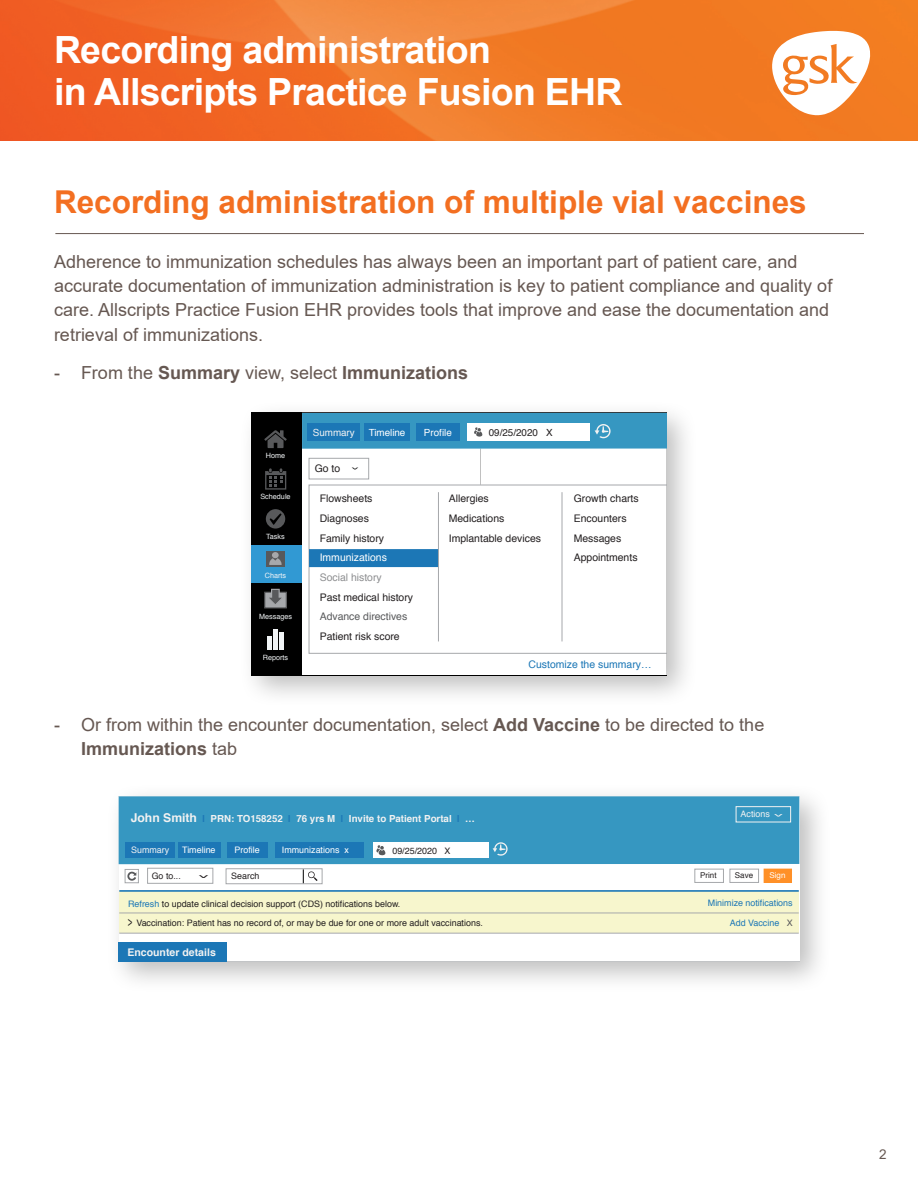
<style>
.page{position:relative;width:918px;height:1188px;background:#fff}
.page>*{position:absolute;margin:0;border:0;box-sizing:border-box;transform-origin:0 0}
.t1{font:700 37.5px/42px "Arial";letter-spacing:-.02em;color:#fff}
.t2{font:700 31.5px "Arial";color:#f36f21}
.t3{font:18px/24.5px "Arial";color:#665852}
.t4{font:700 18px "Arial";color:#665852}
.t5{font:13.5px "Arial";color:#665852}
.t6{font:10.5px/19.6px "Helvetica";color:#231f20}
.t7{font:10.5px "Helvetica";color:#1c77b6}
.t8{font:10.5px "Helvetica";color:#58595b}
.t9{font:700 10.5px "Helvetica";color:#f2f2f2}
.t10{font:10.5px "Helvetica";color:#fff}
.t11{font:10.5px "Helvetica";color:#8e8f91}
.t12{font:700 9.75px "Helvetica";color:#f2f2f2}
.t13{font:9.75px "Helvetica";color:#fff}
.t14{font:9.75px "Helvetica";color:#231f20}
.t15{font:9.75px "Helvetica";color:#f2f2f2}
.t16{font:8.85px "Helvetica";color:#231f20}
.t17{font:8.85px "Helvetica";color:#1c77b6}
.t18{font:8.85px "Helvetica";color:#fff}
.t19{font:8.85px "Helvetica";color:#f2f2f2}
.t20{font:7.95px "Helvetica";color:#231f20}
.t21{font:7.95px "Helvetica";color:#fff}
.t22{font:7.2px "Helvetica";color:#f1f4f6}
.t23{font:6.9px "Helvetica";color:#231f20;scale:3.13 1}
.t24{font:6.3px "Helvetica";color:#f2f2f2;scale:3.12 1}
.t25{font:4.8px "Helvetica";color:#000;scale:3.12 1}
.s1{font-weight:400}
.s2{font-weight:700}
.s3{font-size:12.15px}
.s4{color:#1c77b6}
.s5{font-size:13.35px}
.s6{color:#58595b}
</style>
<div class="page">
<img style="left:0;top:0;width:918px;height:140px">
<svg style="left:772px;top:31px;width:98px;height:84px"></svg>
<hr style="left:55px;top:233px;width:809px;height:1px;background:#665852">
<div style="left:239px;top:399px;width:460px;height:309px;background:#000;opacity:.26"></div>
<svg style="left:302px;top:449px;width:364px;height:226px"></svg>
<div style="left:252px;top:413px;width:50px;height:262px;background:#000"></div>
<div style="left:252px;top:545px;width:50px;height:37px;background:#3199d3"></div>
<div style="left:309px;top:458px;width:60px;height:21px;border:1px solid #a6a8ab"></div>
<svg style="left:309px;top:485px;width:357px;height:169px"></svg>
<svg style="left:264px;top:430px;width:23px;height:18px"></svg>
<svg style="left:266px;top:509px;width:19px;height:20px"></svg>
<div style="left:266px;top:551px;width:19px;height:16px;background:#58595b"></div>
<div style="left:272px;top:552px;width:7px;height:6px;background:#a6a8ab;border-radius:50%"></div>
<svg style="left:269px;top:558px;width:13px;height:7px"></svg>
<div style="left:264px;top:592px;width:23px;height:16px;border:1px solid #58595b"></div>
<svg style="left:266px;top:589px;width:19px;height:17px"></svg>
<div style="left:267px;top:637px;width:5px;height:13px;background:#f1f4f6"></div>
<div style="left:273px;top:629px;width:5px;height:21px;background:#f1f4f6"></div>
<div style="left:279px;top:633px;width:5px;height:17px;background:#f1f4f6"></div>
<svg style="left:265px;top:468px;width:21px;height:22px"></svg>
<div style="left:302px;top:413px;width:364px;height:36px;background:#3697c1"></div>
<div style="left:309px;top:549px;width:129px;height:18px;background:#1c77b6"></div>
<div style="left:307px;top:424px;width:53px;height:17px;background:#1c77b6"></div>
<div style="left:364px;top:424px;width:46px;height:17px;background:#1c77b6"></div>
<div style="left:417px;top:424px;width:43px;height:17px;background:#1c77b6"></div>
<div style="left:467px;top:424px;width:123px;height:17px;background:#fff"></div>
<svg style="left:595px;top:424px;width:16px;height:14px"></svg>
<hr style="left:438px;top:492px;width:1px;height:149px;background:#a6a8ab">
<hr style="left:562px;top:492px;width:1px;height:149px;background:#a6a8ab">
<svg style="left:474px;top:427px;width:8px;height:10px"></svg>
<div style="left:105px;top:783px;width:727px;height:211px;background:#000;opacity:.26"></div>
<svg style="left:119px;top:864px;width:680px;height:98px"></svg>
<div style="left:119px;top:796px;width:680px;height:68px;background:#3697c1"></div>
<div style="left:119px;top:891px;width:680px;height:41px;background:#f7f6cd"></div>
<div style="left:125px;top:842px;width:49px;height:16px;background:#1c77b6"></div>
<div style="left:119px;top:942px;width:108px;height:20px;background:#1c77b6"></div>
<div style="left:178px;top:842px;width:43px;height:16px;background:#1c77b6"></div>
<div style="left:227px;top:842px;width:41px;height:16px;background:#1c77b6"></div>
<div style="left:275px;top:842px;width:89px;height:16px;background:#1c77b6"></div>
<div style="left:373px;top:842px;width:115px;height:16px;background:#fff"></div>
<hr style="left:119px;top:890px;width:680px;height:2px;background:#1c77b6">
<svg style="left:376px;top:845px;width:9px;height:10px"></svg>
<svg style="left:493px;top:842px;width:15px;height:14px"></svg>
<svg style="left:127px;top:871px;width:9px;height:10px"></svg>
<svg style="left:308px;top:871px;width:10px;height:10px"></svg>
<div style="left:125px;top:869px;width:14px;height:14px;border:1px solid #a6a8ab"></div>
<div style="left:147px;top:868px;width:66px;height:16px;border:1px solid #a6a8ab"></div>
<div style="left:226px;top:868px;width:97px;height:16px;border:1px solid #a6a8ab"></div>
<hr style="left:119px;top:913px;width:680px;height:1px;background:#a6a8ab">
<hr style="left:119px;top:933px;width:680px;height:1px;background:#a6a8ab">
<div style="left:764px;top:869px;width:28px;height:13px;background:#ff9027"></div>
<div style="left:764px;top:869px;width:28px;height:14px;border:1px solid #ff9027"></div>
<div style="left:729px;top:869px;width:30px;height:14px;border:1px solid #a6a8ab"></div>
<div style="left:694px;top:869px;width:30px;height:14px;border:1px solid #a6a8ab"></div>
<div style="left:736px;top:806px;width:55px;height:16px;border:1px solid #f2f2f2"></div>
<h1 class="t1" style="left:54px;top:29px;width:570px">Recording administration<br>in Allscripts Practice Fusion EHR</h1>
<h2 class="t2" style="left:54px;top:179px;width:754px">Recording administration of multiple vial vaccines</h2>
<p class="t3" style="left:54px;top:249px;width:780px">Adherence to immunization schedules has always been an important part of patient care, and accurate documentation of immunization administration is key to patient compliance and quality of care. Allscripts Practice Fusion EHR provides tools that improve and ease the documentation and retrieval of immunizations.</p>
<p class="t4" style="left:54px;top:360px;width:416px"><span class="s1">- From the</span> Summary <span class="s1">view, select</span> Immunizations</p>
<p class="t22" style="left:266px;top:450px;width:21px">Home</p>
<p class="t22" style="left:260px;top:491px;width:32px">Schedule</p>
<p class="t22" style="left:266px;top:531px;width:20px">Tasks</p>
<p class="t22" style="left:265px;top:570px;width:23px">Charts</p>
<p class="t22" style="left:259px;top:611px;width:35px">Messages</p>
<p class="t22" style="left:263px;top:652px;width:27px">Reports</p>
<p class="t15" style="left:313px;top:425px;width:44px">Summary</p>
<p class="t13" style="left:369px;top:425px;width:38px">Timeline</p>
<p class="t13" style="left:424px;top:425px;width:29px">Profile</p>
<p class="t25" style="left:359px;top:472px;width:4px;rotate:-180deg">^</p>
<p class="t6" style="left:320px;top:489px;width:66px">Flowsheets<br>Diagnoses<br>Family history</p>
<p class="t10" style="left:320px;top:550px;width:69px">Immunizations</p>
<p class="t11" style="left:320px;top:569px;width:64px">Social history</p>
<p class="t6" style="left:320px;top:587px;width:95px">Past medical history</p>
<p class="t8" style="left:320px;top:609px;width:89px">Advance directives</p>
<p class="t6" style="left:320px;top:627px;width:82px">Patient risk score</p>
<p class="t14" style="left:489px;top:425px;width:65px">09/25/2020 X</p>
<p class="t6" style="left:315px;top:459px;width:27px">Go to</p>
<p class="t6" style="left:449px;top:489px;width:94px">Allergies<br>Medications<br>Implantable devices</p>
<p class="t6" style="left:574px;top:489px;width:66px">Growth charts<br>Encounters<br>Messages<br>Appointments</p>
<p class="t7" style="left:529px;top:656px;width:124px">Customize the summary…</p>
<p class="t3" style="left:81px;top:713px;width:685px;line-height:24px;text-indent:-27px">- Or from within the encounter documentation, select <span class="s2">Add Vaccine</span> to be directed to the<br><span class="s2">Immunizations</span> tab</p>
<p class="t12" style="left:131px;top:811px;width:346px"><span class="s3">John Smith</span> <span class="s4">|</span> PRN: TO158252 <span class="s4">|</span> 76 yrs M <span class="s4">|</span> Invite to Patient Portal <span class="s4">|</span> …</p>
<p class="t19" style="left:131px;top:843px;width:40px">Summary</p>
<p class="t18" style="left:182px;top:843px;width:35px">Timeline</p>
<p class="t18" style="left:235px;top:843px;width:27px">Profile</p>
<p class="t18" style="left:282px;top:843px;width:68px">Immunizations x</p>
<p class="t16" style="left:152px;top:869px;width:31px">Go to...</p>
<p class="t16" style="left:231px;top:869px;width:30px">Search</p>
<p class="t23" style="left:210px;top:881px;width:5px;rotate:-180deg">^</p>
<p class="t16" style="left:392px;top:845px;width:60px">09/25/2020 X</p>
<p class="t16" style="left:128px;top:897px;width:274px"><span class="s4">Refresh</span> to update clinical decision support (CDS) notifications below.</p>
<p class="t16" style="left:128px;top:916px;width:356px"><span class="s5">&gt;</span> Vaccination: Patient has no record of, or may be due for one or more adult vaccinations.</p>
<p class="t9" style="left:127px;top:944px;width:90px">Encounter details</p>
<p class="t19" style="left:741px;top:808px;width:31px">Actions</p>
<p class="t24" style="left:784px;top:819px;width:4px;rotate:-180deg">^</p>
<p class="t20" style="left:700px;top:870px;width:18px">Print</p>
<p class="t20" style="left:735px;top:870px;width:20px">Save</p>
<p class="t21" style="left:769px;top:870px;width:17px">Sign</p>
<p class="t17" style="left:708px;top:896px;width:86px">Minimize notifications</p>
<p class="t17" style="left:730px;top:916px;width:64px">Add Vaccine <span class="s6">X</span></p>
<p class="t5" style="left:879px;top:1145px;width:9px">2</p>
</div>
